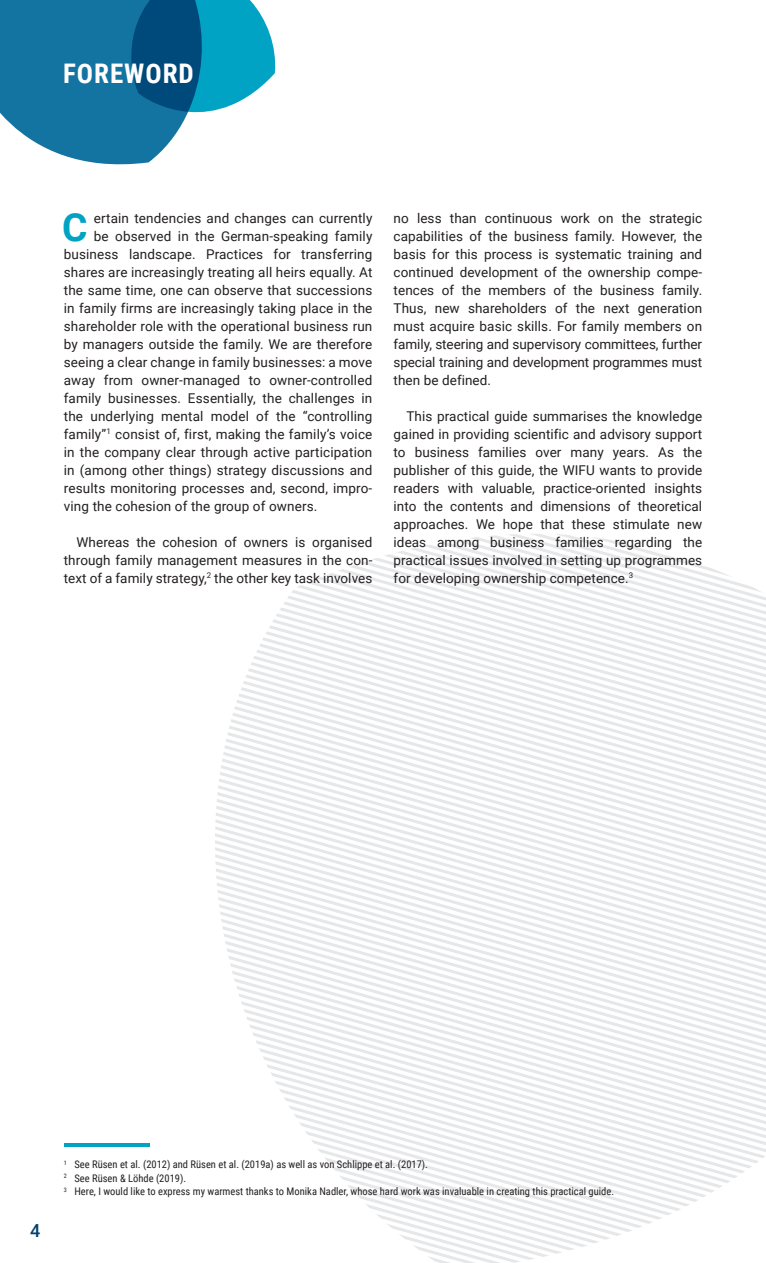
<style>
.page{position:relative;width:766px;height:1263px;background:#fff}
.page>*{position:absolute;margin:0;border:0;box-sizing:border-box;transform-origin:0 0}
.t1{font:700 38.85px "Roboto";color:#00a3c4}
.t2{font:700 27px "Roboto Condensed";letter-spacing:.035em;color:#fff}
.t3{font:500 18px "Roboto";color:#01416f}
.t4{font:13.5px/18px "Roboto";letter-spacing:.01em;color:#231f20;text-align:justify}
.t5{font:10.5px/13.5px "Roboto Condensed";color:#231f20}
</style>
<div class="page">
<svg style="left:242px;top:1003px;width:523px;height:7px"></svg>
<svg style="left:244px;top:1010px;width:521px;height:8px"></svg>
<svg style="left:247px;top:1018px;width:518px;height:7px"></svg>
<svg style="left:250px;top:1025px;width:515px;height:7px"></svg>
<svg style="left:253px;top:1032px;width:512px;height:135px"></svg>
<svg style="left:253px;top:1040px;width:498px;height:137px"></svg>
<svg style="left:253px;top:1047px;width:483px;height:140px"></svg>
<svg style="left:253px;top:1054px;width:468px;height:142px"></svg>
<svg style="left:253px;top:1062px;width:453px;height:140px"></svg>
<svg style="left:253px;top:1069px;width:438px;height:142px"></svg>
<svg style="left:253px;top:1076px;width:423px;height:142px"></svg>
<svg style="left:253px;top:1084px;width:408px;height:140px"></svg>
<svg style="left:253px;top:1091px;width:393px;height:140px"></svg>
<svg style="left:253px;top:1098px;width:377px;height:138px"></svg>
<svg style="left:253px;top:1106px;width:362px;height:134px"></svg>
<svg style="left:253px;top:1113px;width:348px;height:133px"></svg>
<svg style="left:253px;top:1121px;width:332px;height:129px"></svg>
<svg style="left:253px;top:1128px;width:317px;height:126px"></svg>
<svg style="left:253px;top:1135px;width:302px;height:122px"></svg>
<svg style="left:149px;top:1143px;width:391px;height:117px"></svg>
<svg style="left:149px;top:1150px;width:377px;height:113px"></svg>
<svg style="left:149px;top:1157px;width:361px;height:106px"></svg>
<svg style="left:239px;top:992px;width:526px;height:8px"></svg>
<svg style="left:236px;top:985px;width:529px;height:7px"></svg>
<svg style="left:234px;top:978px;width:531px;height:7px"></svg>
<svg style="left:232px;top:970px;width:533px;height:8px"></svg>
<svg style="left:230px;top:963px;width:535px;height:7px"></svg>
<svg style="left:228px;top:956px;width:537px;height:7px"></svg>
<svg style="left:227px;top:948px;width:538px;height:8px"></svg>
<svg style="left:225px;top:941px;width:540px;height:7px"></svg>
<svg style="left:224px;top:934px;width:541px;height:7px"></svg>
<svg style="left:222px;top:926px;width:543px;height:8px"></svg>
<svg style="left:221px;top:919px;width:544px;height:7px"></svg>
<svg style="left:220px;top:912px;width:545px;height:7px"></svg>
<svg style="left:219px;top:904px;width:546px;height:8px"></svg>
<svg style="left:218px;top:897px;width:547px;height:7px"></svg>
<svg style="left:217px;top:889px;width:548px;height:8px"></svg>
<svg style="left:217px;top:882px;width:548px;height:7px"></svg>
<svg style="left:216px;top:875px;width:549px;height:7px"></svg>
<svg style="left:216px;top:867px;width:549px;height:8px"></svg>
<svg style="left:215px;top:860px;width:550px;height:7px"></svg>
<svg style="left:215px;top:853px;width:550px;height:7px"></svg>
<svg style="left:215px;top:845px;width:550px;height:8px"></svg>
<svg style="left:215px;top:838px;width:550px;height:7px"></svg>
<svg style="left:215px;top:831px;width:550px;height:7px"></svg>
<svg style="left:215px;top:823px;width:550px;height:8px"></svg>
<svg style="left:215px;top:816px;width:550px;height:7px"></svg>
<svg style="left:216px;top:808px;width:549px;height:8px"></svg>
<svg style="left:216px;top:801px;width:549px;height:7px"></svg>
<svg style="left:217px;top:794px;width:548px;height:7px"></svg>
<svg style="left:217px;top:786px;width:548px;height:8px"></svg>
<svg style="left:218px;top:779px;width:547px;height:7px"></svg>
<svg style="left:220px;top:772px;width:545px;height:7px"></svg>
<svg style="left:221px;top:726px;width:544px;height:46px"></svg>
<svg style="left:231px;top:676px;width:534px;height:88px"></svg>
<svg style="left:246px;top:644px;width:519px;height:113px"></svg>
<svg style="left:261px;top:619px;width:504px;height:131px"></svg>
<svg style="left:276px;top:596px;width:489px;height:146px"></svg>
<svg style="left:291px;top:585px;width:474px;height:150px"></svg>
<svg style="left:306px;top:577px;width:459px;height:151px"></svg>
<svg style="left:322px;top:573px;width:443px;height:147px"></svg>
<svg style="left:337px;top:566px;width:428px;height:147px"></svg>
<svg style="left:351px;top:561px;width:414px;height:144px"></svg>
<svg style="left:367px;top:558px;width:398px;height:140px"></svg>
<svg style="left:382px;top:554px;width:383px;height:137px"></svg>
<svg style="left:397px;top:548px;width:368px;height:135px"></svg>
<svg style="left:412px;top:545px;width:353px;height:131px"></svg>
<svg style="left:427px;top:542px;width:338px;height:127px"></svg>
<svg style="left:442px;top:540px;width:323px;height:121px"></svg>
<svg style="left:457px;top:534px;width:308px;height:120px"></svg>
<hr style="left:64px;top:1143px;width:85px;height:4px;background:#00a3c4">
<svg style="left:0;top:0;width:276px;height:165px"></svg>
<h2 class="t2" style="left:63px;top:54px;width:132px">FOREWORD</h2>
<h1 class="t1" style="left:62px;top:200px;width:27px">C</h1>
<p class="t4" style="left:94px;top:208px;width:280px">ertain tendencies and changes can currently</p>
<p class="t4" style="left:94px;top:226px;width:280px">be observed in the German-speaking family</p>
<p class="t4" style="left:64px;top:244px;width:310px">business landscape. Practices for transferring</p>
<p class="t4" style="left:64px;top:262px;width:310px">shares are increasingly treating all heirs equally. At</p>
<p class="t4" style="left:64px;top:280px;width:310px">the same time, one can observe that successions</p>
<p class="t4" style="left:64px;top:298px;width:310px">in family firms are increasingly taking place in the</p>
<p class="t4" style="left:64px;top:316px;width:310px">shareholder role with the operational business run</p>
<p class="t4" style="left:64px;top:334px;width:310px">by managers outside the family. We are therefore</p>
<p class="t4" style="left:64px;top:352px;width:310px">seeing a clear change in family businesses: a move</p>
<p class="t4" style="left:64px;top:370px;width:310px">away from owner-managed to owner-controlled</p>
<p class="t4" style="left:64px;top:388px;width:310px">family businesses. Essentially, the challenges in</p>
<p class="t4" style="left:64px;top:406px;width:310px">the underlying mental model of the “controlling</p>
<p class="t4" style="left:64px;top:424px;width:310px">family”<sup>1</sup> consist of, first, making the family’s voice</p>
<p class="t4" style="left:64px;top:442px;width:310px">in the company clear through active participation</p>
<p class="t4" style="left:64px;top:460px;width:310px">in (among other things) strategy discussions and</p>
<p class="t4" style="left:64px;top:478px;width:310px">results monitoring processes and, second, impro-</p>
<p class="t4" style="left:64px;top:496px;width:255px">ving the cohesion of the group of owners.</p>
<p class="t4" style="left:64px;top:532px;width:310px;text-indent:13px">Whereas the cohesion of owners is organised through family management measures in the con&shy;text of a family strategy,<sup>2</sup> the other key task involves</p>
<p class="t4" style="left:393px;top:208px;width:310px">no less than continuous work on the strategic capabilities of the business family. However, the basis for this process is systematic training and continued development of the ownership compe&shy;tences of the members of the business family.<br>Thus, new shareholders of the next generation must acquire basic skills. For family members on family, steering and supervisory committees, further special training and development programmes must then be defined.</p>
<p class="t4" style="left:393px;top:406px;width:310px;text-indent:13px">This practical guide summarises the knowledge gained in providing scientific and advisory support to business families over many years. As the publisher of this guide, the WIFU wants to provide readers with valuable, practice-oriented insights into the contents and dimensions of theoretical approaches. We hope that these stimulate new ideas among business families regarding the practical issues involved in setting up programmes for developing ownership competence.<sup>3</sup></p>
<h3 class="t3" style="left:30px;top:1218px;width:12px">4</h3>
<p class="t5" style="left:64px;top:1157px;width:551px"><sup>1</sup> See Rüsen et al. (2012) and Rüsen et al. (2019a) as well as von Schlippe et al. (2017).<br><sup>2</sup> See Rüsen &amp; Löhde (2019).<br><sup>3</sup> Here, I would like to express my warmest thanks to Monika Nadler, whose hard work was invaluable in creating this practical guide.</p>
</div>
